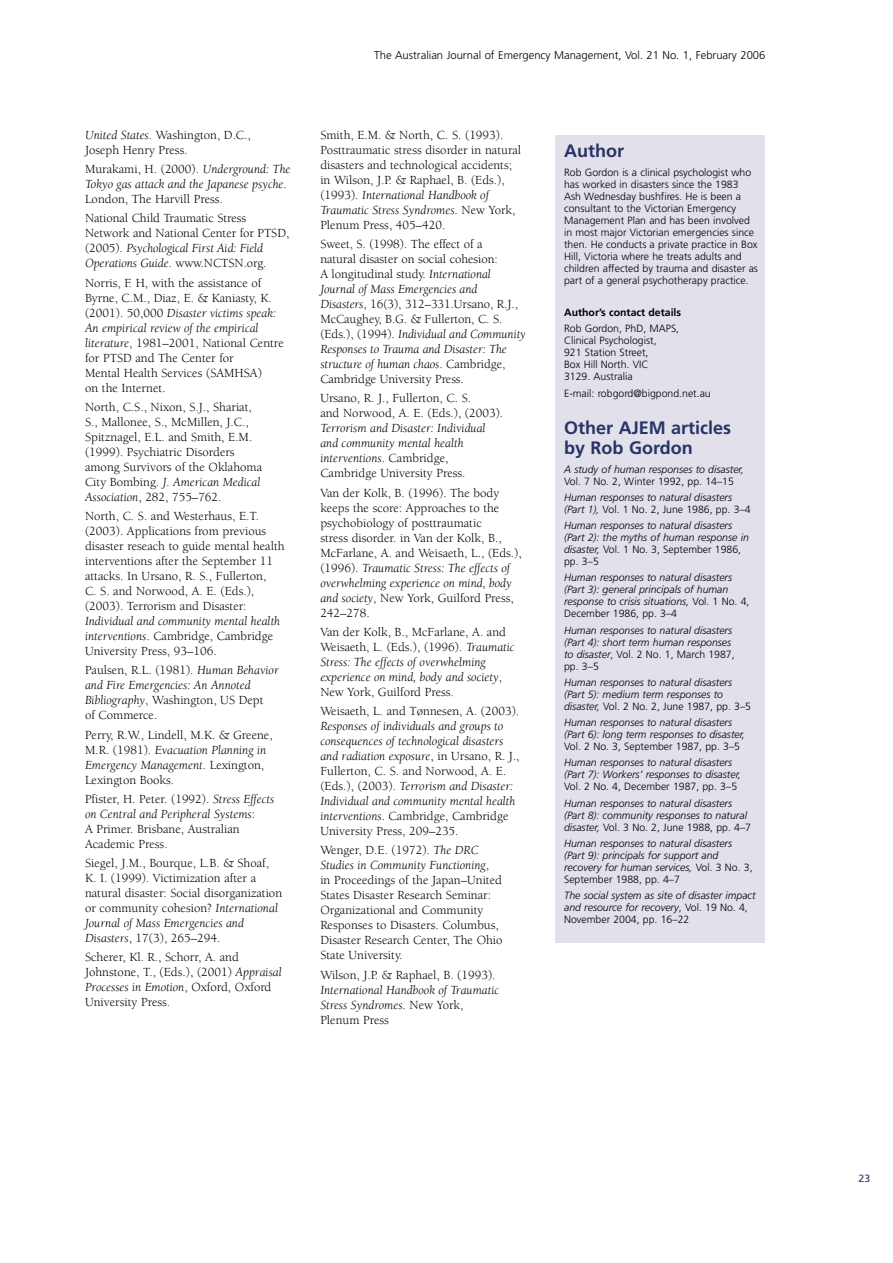
<style>
.page{position:relative;width:893px;height:1263px;background:#fff}
.page>*{position:absolute;margin:0;border:0;box-sizing:border-box;transform-origin:0 0}
.t1{font:700 18px/20.2px "Frutiger";color:#283366}
.refs{font:12.75px/15px "Berkeley";color:#000}
.refs-2{font:italic 12.75px/15px "Berkeley";color:#000}
.t2{font:300 11.25px "Frutiger";color:#000}
.author_credit{font:italic 300 10.5px/12px "Frutiger";color:#000}
.author_credit-2{font:300 10.5px/12px "Frutiger";color:#000}
.author_credit-3{font:700 10.5px "Frutiger";color:#000}
.t3{font:10.5px "Frutiger";color:#283366}
.s1{font-style:italic}
.s2{font-style:normal}
</style>
<div class="page">
<div style="left:556px;top:135px;width:209px;height:808px;background:#e2e1eb"></div>
<p class="refs" style="left:85px;top:128px;width:167px"><span class="s1">United States</span>. Washington, D.C.,<br>Joseph Henry Press.</p>
<p class="refs-2" style="left:85px;top:162px;width:207px"><span class="s2">Murakami, H. (2000).</span> Underground: The<br>Tokyo gas attack and the Japanese psyche<span class="s2">.<br>London, The Harvill Press.</span></p>
<p class="refs" style="left:85px;top:211px;width:206px">National Child Traumatic Stress Network and National Center for PTSD, (2005). <span class="s1">Psychological First Aid: Field Operations Guide</span>. www.NCTSN.org.</p>
<p class="refs" style="left:85px;top:275px;width:200px">Norris, F. H, with the assistance of Byrne, C.M., Diaz, E. &amp; Kaniasty, K. (2001). 50,000 <span class="s1">Disaster victims speak:<br>An empirical review of the empirical literature</span>, 1981–2001, National Centre for PTSD and The Center for<br>Mental Health Services (SAMHSA)<br>on the Internet.</p>
<p class="refs" style="left:85px;top:400px;width:179px">North, C.S., Nixon, S.J., Shariat,<br>S., Mallonee, S., McMillen, J.C.,<br>Spitznagel, E.L. and Smith, E.M. (1999). Psychiatric Disorders among Survivors of the Oklahoma<br>City Bombing. <span class="s1">J. American Medical<br>Association</span>, 282, 755–762.</p>
<p class="refs" style="left:85px;top:509px;width:201px">North, C. S. and Westerhaus, E.T. (2003). Applications from previous disaster reseach to guide mental health interventions after the September 11 attacks. In Ursano, R. S., Fullerton,<br>C. S. and Norwood, A. E. (Eds.), (2003). Terrorism and Disaster:<br><span class="s1">Individual and community mental health interventions</span>. Cambridge, Cambridge University Press, 93–106.</p>
<p class="refs-2" style="left:85px;top:663px;width:195px"><span class="s2">Paulsen, R.L. (1981).</span> Human Behavior and Fire Emergencies: An Annoted<br>Bibliography<span class="s2">, Washington, US Dept<br>of Commerce.</span></p>
<p class="refs" style="left:85px;top:727px;width:189px">Perry, R.W., Lindell, M.K. &amp; Greene,<br>M.R. (1981). <span class="s1">Evacuation Planning in<br>Emergency Management</span>. Lexington,<br>Lexington Books.</p>
<p class="refs" style="left:85px;top:792px;width:191px">Pfister, H. Peter. (1992). <span class="s1">Stress Effects on Central and Peripheral Systems</span>:<br>A Primer. Brisbane, Australian<br>Academic Press.</p>
<p class="refs" style="left:85px;top:856px;width:199px">Siegel, J.M., Bourque, L.B. &amp; Shoaf, K. I. (1999). Victimization after a natural disaster: Social disorganization or community cohesion? <span class="s1">International Journal of Mass Emergencies and Disasters</span>, 17(3), 265–294.</p>
<p class="refs" style="left:85px;top:950px;width:198px">Scherer, Kl. R., Schorr, A. and<br>Johnstone, T., (Eds.), (2001) <span class="s1">Appraisal<br>Processes in Emotion</span>, Oxford, Oxford<br>University Press.</p>
<p class="t2" style="left:374px;top:49px;width:393px">The Australian Journal of Emergency Management, Vol. 21 No. 1, February 2006</p>
<p class="refs" style="left:320px;top:128px;width:202px">Smith, E.M. &amp; North, C. S. (1993).<br>Posttraumatic stress disorder in natural disasters and technological accidents; in Wilson, J.P. &amp; Raphael, B. (Eds.), (1993). <span class="s1">International Handbook of Traumatic Stress Syndromes</span>. New York, Plenum Press, 405–420.</p>
<p class="refs" style="left:320px;top:237px;width:207px">Sweet, S. (1998). The effect of a<br>natural disaster on social cohesion:<br>A longitudinal study. <span class="s1">International Journal of Mass Emergencies and Disasters</span>, 16(3), 312–331.Ursano, R.J., McCaughey, B.G. &amp; Fullerton, C. S. (Eds.), (1994). <span class="s1">Individual and Community Responses to Trauma and Disaster: The structure of human chaos</span>. Cambridge, Cambridge University Press.</p>
<p class="refs" style="left:320px;top:391px;width:184px">Ursano, R. J., Fullerton, C. S.<br>and Norwood, A. E. (Eds.), (2003).<br><span class="s1">Terrorism and Disaster: Individual and community mental health interventions</span>. Cambridge,<br>Cambridge University Press.</p>
<p class="refs" style="left:320px;top:485px;width:203px">Van der Kolk, B. (1996). The body keeps the score: Approaches to the psychobiology of posttraumatic<br>stress disorder. in Van der Kolk, B., McFarlane, A. and Weisaeth, L., (Eds.), (1996). <span class="s1">Traumatic Stress: The effects of overwhelming experience on mind, body and society</span>, New York, Guilford Press, 242–278.</p>
<p class="refs" style="left:320px;top:625px;width:196px">Van der Kolk, B., McFarlane, A. and Weisaeth, L. (Eds.), (1996). <span class="s1">Traumatic Stress: The effects of overwhelming experience on mind, body and society</span>, New York, Guilford Press.</p>
<p class="refs-2" style="left:320px;top:704px;width:201px"><span class="s2">Weisaeth, L. and Tønnesen, A. (2003).<br></span>Responses of individuals and groups to consequences of technological disasters and radiation exposure<span class="s2">, in Ursano, R. J., Fullerton, C. S. and Norwood, A. E. (Eds.), (2003).</span> Terrorism and Disaster:<br>Individual and community mental health interventions<span class="s2">. Cambridge, Cambridge University Press, 209–235.</span></p>
<p class="refs" style="left:320px;top:843px;width:184px">Wenger, D.E. (1972). <span class="s1">The DRC<br>Studies in Community Functioning</span>,<br>in Proceedings of the Japan–United<br>States Disaster Research Seminar:<br>Organizational and Community<br>Responses to Disasters. Columbus,<br>Disaster Research Center, The Ohio<br>State University.</p>
<p class="refs" style="left:320px;top:967px;width:180px">Wilson, J.P. &amp; Raphael, B. (1993).<br><span class="s1">International Handbook of Traumatic<br>Stress Syndromes</span>. New York,<br>Plenum Press</p>
<p class="t1" style="left:564px;top:141px;width:61px">Author</p>
<p class="author_credit-2" style="left:564px;top:166px;width:195px">Rob Gordon is a clinical psychologist who has worked in disasters since the 1983<br>Ash Wednesday bushfires. He is been a consultant to the Victorian Emergency Management Plan and has been involved in most major Victorian emergencies since then. He conducts a private practice in Box Hill, Victoria where he treats adults and children affected by trauma and disaster as part of a general psychotherapy practice.</p>
<p class="author_credit-3" style="left:564px;top:306px;width:119px">Author’s contact details</p>
<p class="author_credit-2" style="left:564px;top:323px;width:117px">Rob Gordon, PhD, MAPS,<br>Clinical Psychologist,<br>921 Station Street,<br>Box Hill North. VIC<br>3129. Australia</p>
<p class="author_credit-2" style="left:564px;top:387px;width:148px">E-mail: robgord@bigpond.net.au</p>
<p class="t1" style="left:564px;top:418px;width:169px">Other AJEM articles by Rob Gordon</p>
<p class="author_credit" style="left:564px;top:463px;width:181px">A study of human responses to disaster,<br><span class="s2">Vol. 7 No. 2, Winter 1992, pp. 14–15</span></p>
<p class="author_credit" style="left:564px;top:491px;width:188px">Human responses to natural disasters (Part 1), <span class="s2">Vol. 1 No. 2, June 1986, pp. 3–4</span></p>
<p class="author_credit" style="left:564px;top:520px;width:186px">Human responses to natural disasters (Part 2): the myths of human response in disaster, <span class="s2">Vol. 1 No. 3, September 1986, pp. 3–5</span></p>
<p class="author_credit" style="left:564px;top:572px;width:187px">Human responses to natural disasters (Part 3): general principals of human response to crisis situations, <span class="s2">Vol. 1 No. 4, December 1986, pp. 3–4</span></p>
<p class="author_credit" style="left:564px;top:624px;width:172px">Human responses to natural disasters (Part 4): short term human responses to disaster<span class="s2">, Vol. 2 No. 1, March 1987, pp. 3–5</span></p>
<p class="author_credit" style="left:564px;top:676px;width:188px">Human responses to natural disasters (Part 5): medium term responses to disaster, <span class="s2">Vol. 2 No. 2, June 1987, pp. 3–5</span></p>
<p class="author_credit" style="left:564px;top:717px;width:183px">Human responses to natural disasters (Part 6): long term responses to disaster,<br><span class="s2">Vol. 2 No. 3, September 1987, pp. 3–5</span></p>
<p class="author_credit" style="left:564px;top:757px;width:178px">Human responses to natural disasters (Part 7): Workers’ responses to disaster,<br><span class="s2">Vol. 2 No. 4, December 1987, pp. 3–5</span></p>
<p class="author_credit" style="left:564px;top:797px;width:188px">Human responses to natural disasters (Part 8): community responses to natural disaster, <span class="s2">Vol. 3 No. 2, June 1988, pp. 4–7</span></p>
<p class="author_credit" style="left:564px;top:837px;width:190px">Human responses to natural disasters (Part 9): principals for support and recovery for human services, <span class="s2">Vol. 3 No. 3, September 1988, pp. 4–7</span></p>
<p class="author_credit" style="left:564px;top:890px;width:193px">The social system as site of disaster impact and resource for recovery<span class="s2">, Vol. 19 No. 4,<br>November 2004, pp. 16–22</span></p>
<p class="t3" style="left:858px;top:1172px;width:13px">23</p>
</div>
